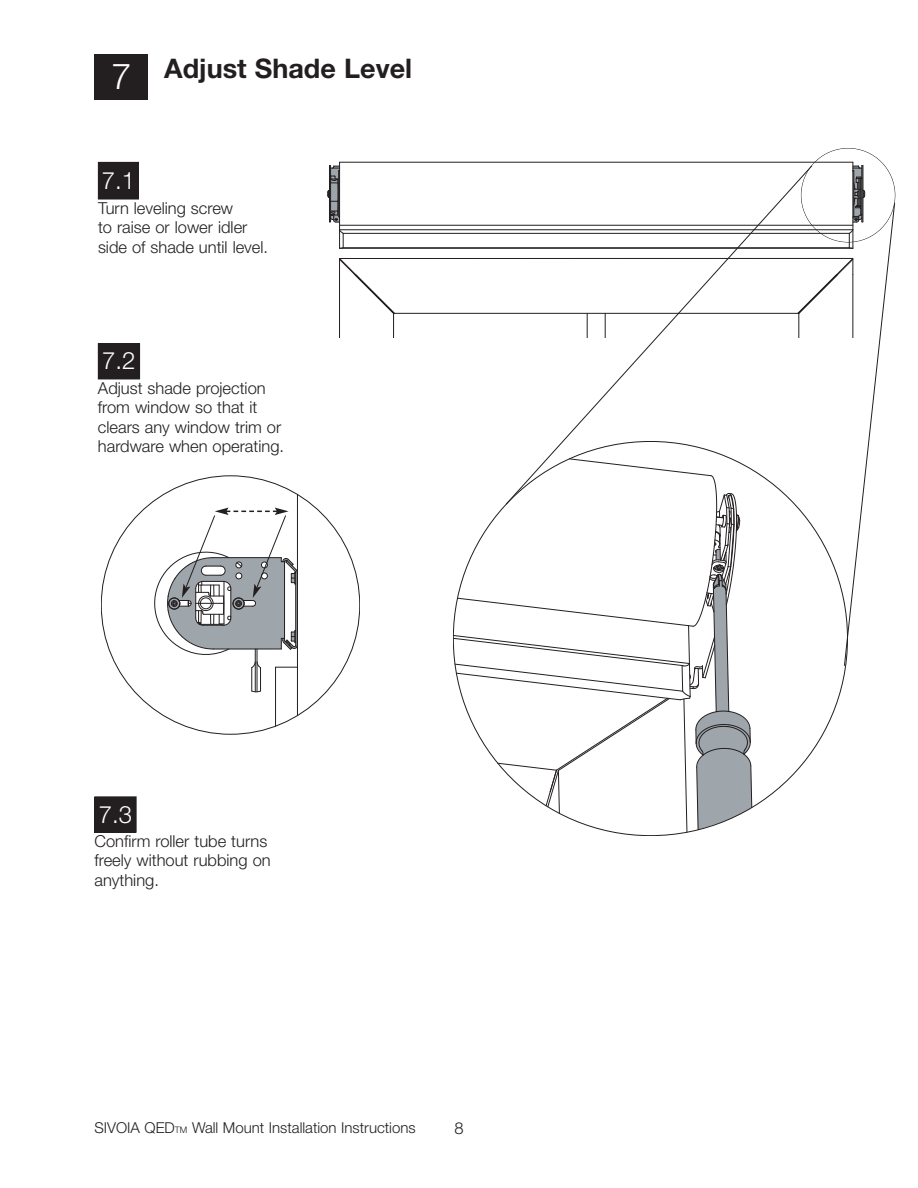
<style>
.page{position:relative;width:918px;height:1188px;background:#fff}
.page>*{position:absolute;margin:0;border:0;box-sizing:border-box;transform-origin:0 0}
.t1{font:700 27px "Helvetica Neue";color:#231f20}
.t2{font:300 24px "Helvetica Neue";color:#fff}
.t3{font:300 16.5px/19.5px "Helvetica Neue";color:#231f20}
.t4{font:300 15px "Helvetica Neue";color:#231f20}
.s1{font-weight:300;font-size:36px;color:#fff}
.s2{font-size:9px}
</style>
<div class="page">
<div style="left:94px;top:54px;width:54px;height:45px;background:#231f20"></div>
<div style="left:98px;top:162px;width:40px;height:37px;background:#231f20"></div>
<div style="left:98px;top:162px;width:41px;height:37px;border:1px solid #231f20"></div>
<div style="left:95px;top:797px;width:41px;height:35px;background:#231f20"></div>
<div style="left:94px;top:796px;width:42px;height:37px;border:1px solid #231f20"></div>
<div style="left:98px;top:344px;width:42px;height:35px;background:#231f20"></div>
<div style="left:98px;top:343px;width:42px;height:36px;border:1px solid #231f20"></div>
<hr style="left:339px;top:162px;width:1px;height:86px;background:#231f20">
<svg style="left:339px;top:230px;width:5px;height:19px"></svg>
<hr style="left:853px;top:162px;width:1px;height:86px;background:#231f20">
<hr style="left:394px;top:313px;width:405px;height:1px;background:#231f20">
<hr style="left:340px;top:248px;width:513px;height:1px;background:#231f20">
<hr style="left:343px;top:247px;width:506px;height:1px;background:#231f20">
<hr style="left:343px;top:233px;width:506px;height:1px;background:#231f20">
<hr style="left:340px;top:229px;width:513px;height:1px;background:#231f20">
<hr style="left:340px;top:225px;width:513px;height:1px;background:#231f20">
<hr style="left:340px;top:162px;width:513px;height:1px;background:#231f20">
<svg style="left:327px;top:165px;width:13px;height:58px"></svg>
<hr style="left:340px;top:258px;width:513px;height:1px;background:#231f20">
<svg style="left:339px;top:258px;width:56px;height:79px"></svg>
<svg style="left:453px;top:503px;width:299px;height:330px"></svg>
<svg style="left:506px;top:181px;width:291px;height:324px"></svg>
<svg style="left:797px;top:165px;width:98px;height:501px"></svg>
<hr style="left:275px;top:667px;width:1px;height:59px;background:#231f20">
<hr style="left:297px;top:495px;width:1px;height:221px;background:#231f20">
<svg style="left:154px;top:508px;width:143px;height:184px"></svg>
<h1 class="t1" style="left:111px;top:58px;width:302px"><span class="s1">7</span> Adjust Shade Level</h1>
<h2 class="t2" style="left:102px;top:166px;width:35px">7.1</h2>
<p class="t3" style="left:98px;top:198px;width:172px">Turn leveling screw<br>to raise or lower idler side of shade until level.</p>
<h2 class="t2" style="left:102px;top:346px;width:35px">7.2</h2>
<p class="t3" style="left:98px;top:378px;width:188px">Adjust shade projection from window so that it clears any window trim or hardware when operating.</p>
<h2 class="t2" style="left:99px;top:799px;width:35px">7.3</h2>
<p class="t3" style="left:94px;top:831px;width:178px">Confirm roller tube turns freely without rubbing on anything.</p>
<p class="t4" style="left:94px;top:1119px;width:323px">SIVOIA QED<span class="s2">TM</span> Wall Mount Installation Instructions</p>
<p class="t3" style="left:454px;top:1118px;width:11px">8</p>
</div>
